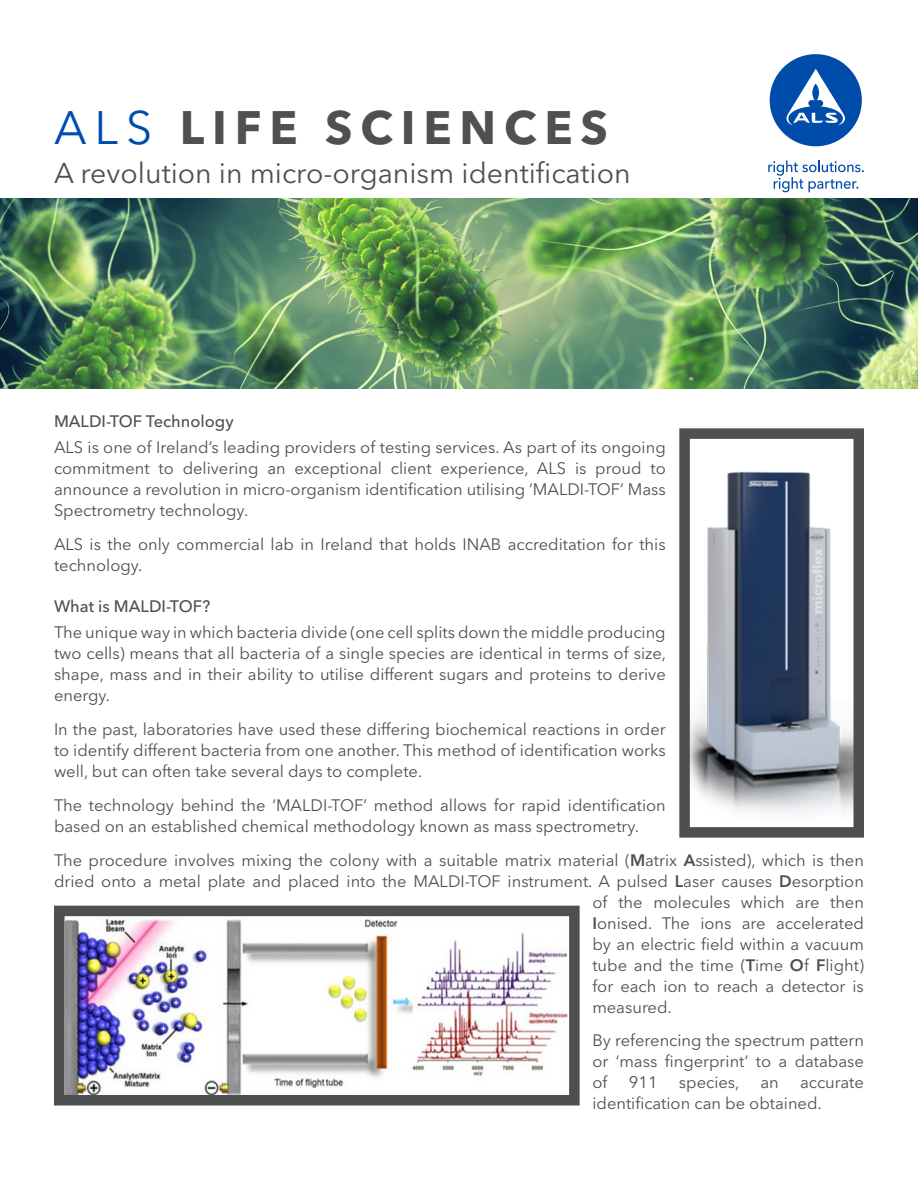
<style>
.page{position:relative;width:918px;height:1188px;background:#fff}
.page>*{position:absolute;margin:0;border:0;box-sizing:border-box;transform-origin:0 0}
.t1{font:700 46.5px "Avenir Next LT Pro";letter-spacing:.17em;color:#4f5050}
.ALS_Headlines{font:28.5px "Avenir Next LT Pro";color:#4e4f4f}
.ALS_Body_Text{font:16.5px/21px "Avenir Next LT Pro";color:#4e4f4f;text-align:justify}
.ALS_Body_Text-2{font:500 16.5px "Avenir Next LT Pro";color:#4e4f4f}
.s1{font-weight:400;color:#004cab}
.s2{font-weight:600}
</style>
<div class="page">
<img style="left:0;top:199px;width:918px;height:190px">
<div style="left:770px;top:54px;width:92px;height:92px;background:#004cab;border-radius:50%"></div>
<svg style="left:787px;top:69px;width:58px;height:57px"></svg>
<svg style="left:768px;top:160px;width:96px;height:32px"></svg>
<img style="left:690px;top:471px;width:163px;height:342px">
<div style="left:679px;top:428px;width:185px;height:410px;border:10px solid #4e4f4f"></div>
<img style="left:65px;top:918px;width:502px;height:177px">
<div style="left:54px;top:906px;width:526px;height:200px;border:10px solid #4e4f4f"></div>
<p class="t1" style="left:54px;top:99px;width:556px"><span class="s1">ALS</span> LIFE SCIENCES</p>
<p class="ALS_Headlines" style="left:54px;top:156px;width:578px">A revolution in micro-organism identification</p>
<p class="ALS_Body_Text-2" style="left:54px;top:411px;width:181px">MALDI-TOF Technology</p>
<p class="ALS_Body_Text" style="left:54px;top:437px;width:613px">ALS is one of Ireland’s leading providers of testing services. As part of its ongoing commitment to delivering an exceptional client experience, ALS is proud to announce a revolution in micro-organism identification utilising ‘MALDI-TOF’ Mass Spectrometry technology.</p>
<p class="ALS_Body_Text" style="left:54px;top:534px;width:613px">ALS is the only commercial lab in Ireland that holds INAB accreditation for this technology.</p>
<p class="ALS_Body_Text-2" style="left:54px;top:596px;width:158px">What is MALDI-TOF?</p>
<p class="ALS_Body_Text" style="left:54px;top:622px;width:614px">The unique way in which bacteria divide (one cell splits down the middle producing two cells) means that all bacteria of a single species are identical in terms of size, shape, mass and in their ability to utilise different sugars and proteins to derive energy.</p>
<p class="ALS_Body_Text" style="left:54px;top:719px;width:613px">In the past, laboratories have used these differing biochemical reactions in order to identify different bacteria from one another. This method of identification works well, but can often take several days to complete.</p>
<p class="ALS_Body_Text" style="left:54px;top:795px;width:613px">The technology behind the ‘MALDI-TOF’ method allows for rapid identification based on an established chemical methodology known as mass spectrometry.</p>
<p class="ALS_Body_Text" style="left:54px;top:849px;width:812px">The procedure involves mixing the colony with a suitable matrix material (<span class="s2">M</span>atrix <span class="s2">A</span>ssisted), which is then</p>
<p class="ALS_Body_Text" style="left:54px;top:870px;width:812px">dried onto a metal plate and placed into the MALDI-TOF instrument. A pulsed <span class="s2">L</span>aser causes <span class="s2">D</span>esorption</p>
<p class="ALS_Body_Text" style="left:592px;top:891px;width:273px">of the molecules which are then</p>
<p class="ALS_Body_Text" style="left:592px;top:912px;width:273px"><span class="s2">I</span>onised. The ions are accelerated</p>
<p class="ALS_Body_Text" style="left:592px;top:933px;width:273px">by an electric field within a vacuum</p>
<p class="ALS_Body_Text" style="left:592px;top:954px;width:273px">tube and the time (<span class="s2">T</span>ime <span class="s2">O</span>f <span class="s2">F</span>light)</p>
<p class="ALS_Body_Text" style="left:592px;top:975px;width:273px">for each ion to reach a detector is</p>
<p class="ALS_Body_Text" style="left:592px;top:996px;width:81px">measured.</p>
<p class="ALS_Body_Text" style="left:592px;top:1030px;width:273px">By referencing the spectrum pattern or ‘mass fingerprint’ to a database of</p>
<p class="ALS_Body_Text" style="left:629px;top:1072px;width:30px">911</p>
<p class="ALS_Body_Text" style="left:679px;top:1072px;width:62px">species,</p>
<p class="ALS_Body_Text" style="left:760px;top:1072px;width:20px">an</p>
<p class="ALS_Body_Text" style="left:592px;top:1072px;width:273px;text-indent:208px">accurate identification can be obtained.</p>
</div>
